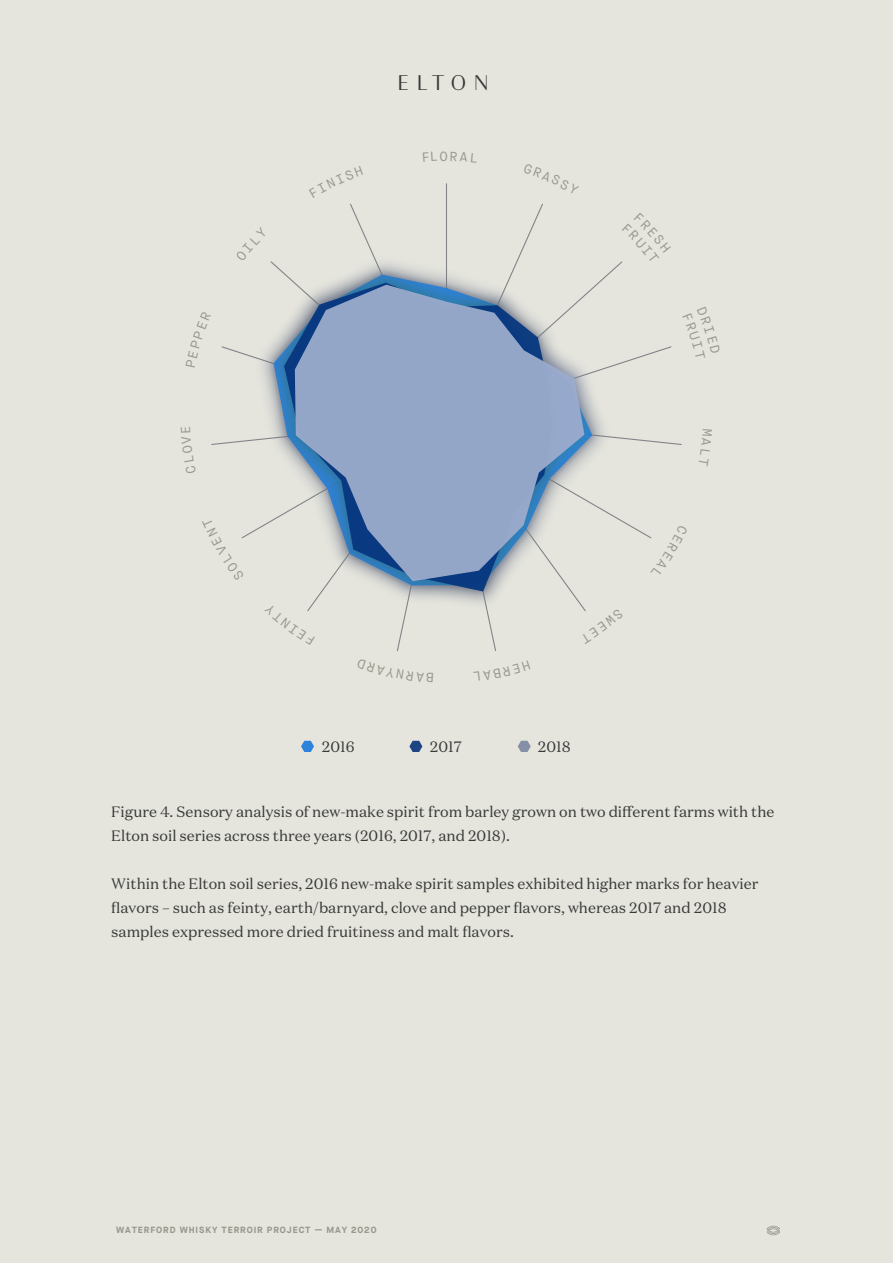
<style>
.page{position:relative;width:893px;height:1263px;background:#e5e5de}
.page>*{position:absolute;margin:0;border:0;box-sizing:border-box;transform-origin:0 0}
.t1{font:300 22.5px "Granville";letter-spacing:.275em;color:#393938}
.t2{font:15px/24px "Domaine Text";color:#393938}
.t3{font:700 9px "Maison Neue";letter-spacing:.1em;color:#9a988d}
</style>
<div class="page">
<svg style="left:301px;top:741px;width:13px;height:11px"></svg>
<svg style="left:409px;top:741px;width:13px;height:11px"></svg>
<svg style="left:518px;top:741px;width:13px;height:11px"></svg>
<svg style="left:767px;top:1225px;width:13px;height:10px"></svg>
<svg style="left:211px;top:183px;width:471px;height:468px"></svg>
<h1 class="t1" style="left:397px;top:68px;width:94px">ELTON</h1>
<p class="t2" style="left:322px;top:734px;width:34px">2016</p>
<p class="t2" style="left:430px;top:734px;width:33px">2017</p>
<p class="t2" style="left:538px;top:734px;width:34px">2018</p>
<p class="t2" style="left:111px;top:800px;width:665px">Figure 4. Sensory analysis of new-make spirit from barley grown on two different farms with the<br>Elton soil series across three years (2016, 2017, and 2018).</p>
<p class="t2" style="left:111px;top:872px;width:649px">Within the Elton soil series, 2016 new-make spirit samples exhibited higher marks for heavier flavors – such as feinty, earth/barnyard, clove and pepper flavors, whereas 2017 and 2018 samples expressed more dried fruitiness and malt flavors.</p>
<p class="t3" style="left:116px;top:1224px;width:262px">WATERFORD WHISKY TERROIR PROJECT — MAY 2020</p>
</div>
